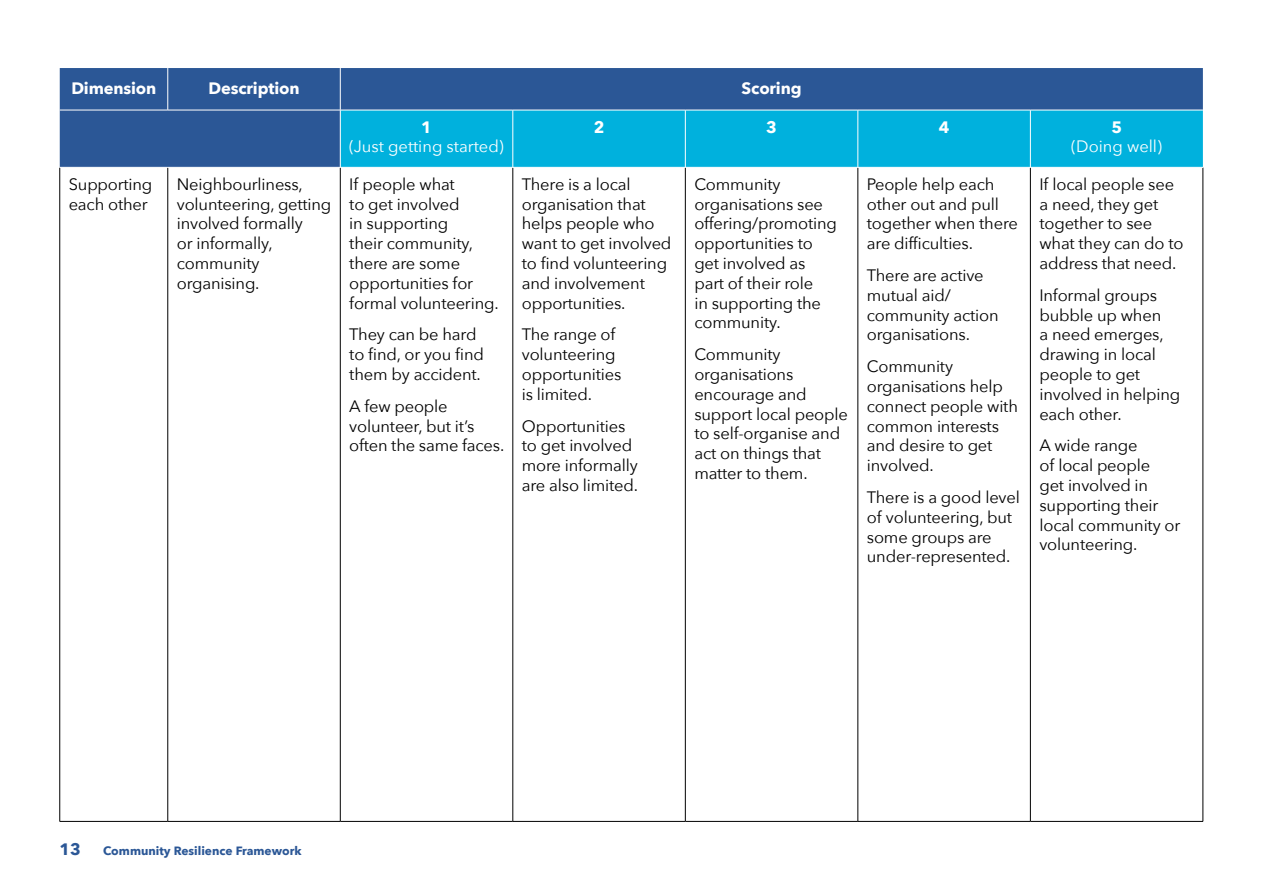
<style>
.page{position:relative;width:1263px;height:893px;background:#fff}
.page>*{position:absolute;margin:0;border:0;box-sizing:border-box;transform-origin:0 0}
.t1{font:16.5px/19.8px "Avenir Next";letter-spacing:-.01em;color:#000}
.t2{font:700 16.5px "Avenir Next";letter-spacing:-.01em;color:#fff}
.t3{font:16.5px "Avenir Next";color:#fff}
.t4{font:700 16.5px "Avenir Next";color:#2b5796}
.t5{font:700 12px "Avenir Next";color:#2b5796}
</style>
<div class="page">
<div style="left:60px;top:68px;width:1143px;height:99px;background:#2b5796"></div>
<div style="left:341px;top:111px;width:862px;height:56px;background:#00b1dd"></div>
<hr style="left:59px;top:168px;width:1px;height:653px;background:#000">
<hr style="left:167px;top:168px;width:1px;height:653px;background:#000">
<hr style="left:340px;top:168px;width:1px;height:653px;background:#000">
<hr style="left:512px;top:168px;width:1px;height:653px;background:#000">
<hr style="left:685px;top:168px;width:1px;height:653px;background:#000">
<hr style="left:857px;top:168px;width:1px;height:653px;background:#000">
<hr style="left:1030px;top:168px;width:1px;height:653px;background:#000">
<hr style="left:1202px;top:168px;width:1px;height:653px;background:#000">
<hr style="left:60px;top:821px;width:108px;height:1px;background:#000">
<hr style="left:168px;top:821px;width:172px;height:1px;background:#000">
<hr style="left:340px;top:821px;width:173px;height:1px;background:#000">
<hr style="left:513px;top:821px;width:172px;height:1px;background:#000">
<hr style="left:685px;top:821px;width:173px;height:1px;background:#000">
<hr style="left:858px;top:821px;width:172px;height:1px;background:#000">
<hr style="left:1030px;top:821px;width:173px;height:1px;background:#000">
<hr style="left:167px;top:68px;width:1px;height:42px;background:#fff">
<hr style="left:340px;top:68px;width:1px;height:42px;background:#fff">
<hr style="left:60px;top:110px;width:108px;height:1px;background:#fff">
<hr style="left:168px;top:110px;width:172px;height:1px;background:#fff">
<hr style="left:340px;top:110px;width:173px;height:1px;background:#fff">
<hr style="left:340px;top:110px;width:1px;height:57px;background:#fff">
<hr style="left:513px;top:110px;width:172px;height:1px;background:#fff">
<hr style="left:512px;top:110px;width:1px;height:57px;background:#fff">
<hr style="left:685px;top:110px;width:173px;height:1px;background:#fff">
<hr style="left:685px;top:110px;width:1px;height:57px;background:#fff">
<hr style="left:858px;top:110px;width:172px;height:1px;background:#fff">
<hr style="left:857px;top:110px;width:1px;height:57px;background:#fff">
<hr style="left:1030px;top:110px;width:173px;height:1px;background:#fff">
<hr style="left:1030px;top:110px;width:1px;height:57px;background:#fff">
<p class="t2" style="left:71px;top:74px;width:86px">Dimension</p>
<p class="t2" style="left:209px;top:74px;width:92px">Description</p>
<p class="t2" style="left:742px;top:74px;width:61px">Scoring</p>
<p class="t2" style="left:421px;top:112px;width:12px">1</p>
<p class="t3" style="left:349px;top:133px;width:156px">(Just getting started)</p>
<p class="t2" style="left:594px;top:112px;width:12px">2</p>
<p class="t2" style="left:766px;top:112px;width:12px">3</p>
<p class="t2" style="left:939px;top:112px;width:12px">4</p>
<p class="t2" style="left:1111px;top:112px;width:12px">5</p>
<p class="t3" style="left:1071px;top:133px;width:92px">(Doing well)</p>
<p class="t1" style="left:69px;top:173px;width:85px">Supporting each other</p>
<p class="t1" style="left:177px;top:173px;width:156px">Neighbourliness, volunteering, getting involved formally<br>or informally, community organising.</p>
<p class="t1" style="left:349px;top:173px;width:151px">If people what<br>to get involved<br>in supporting<br>their community, there are some opportunities for formal volunteering.</p>
<p class="t1" style="left:349px;top:324px;width:136px">They can be hard to find, or you find them by accident.</p>
<p class="t1" style="left:349px;top:395px;width:157px">A few people volunteer, but it’s often the same faces.</p>
<p class="t1" style="left:522px;top:173px;width:151px">There is a local organisation that helps people who want to get involved to find volunteering and involvement opportunities.</p>
<p class="t1" style="left:522px;top:324px;width:101px">The range of volunteering opportunities is limited.</p>
<p class="t1" style="left:522px;top:415px;width:118px">Opportunities to get involved more informally are also limited.</p>
<p class="t1" style="left:694px;top:173px;width:144px">Community organisations see offering/promoting opportunities to get involved as part of their role<br>in supporting the community.</p>
<p class="t1" style="left:694px;top:344px;width:155px">Community organisations encourage and support local people to self-organise and act on things that matter to them.</p>
<p class="t1" style="left:867px;top:173px;width:153px">People help each other out and pull together when there are difficulties.</p>
<p class="t1" style="left:867px;top:265px;width:133px">There are active mutual aid/ community action organisations.</p>
<p class="t1" style="left:867px;top:356px;width:153px">Community organisations help connect people with common interests and desire to get involved.</p>
<p class="t1" style="left:867px;top:487px;width:155px">There is a good level of volunteering, but some groups are under-represented.</p>
<p class="t1" style="left:1039px;top:173px;width:146px">If local people see a need, they get together to see what they can do to address that need.</p>
<p class="t1" style="left:1039px;top:284px;width:142px">Informal groups bubble up when<br>a need emerges, drawing in local people to get involved in helping each other.</p>
<p class="t1" style="left:1039px;top:435px;width:142px">A wide range<br>of local people<br>get involved in supporting their local community or volunteering.</p>
<p class="t4" style="left:60px;top:835px;width:23px">13</p>
<p class="t5" style="left:103px;top:840px;width:200px">Community Resilience Framework</p>
</div>
